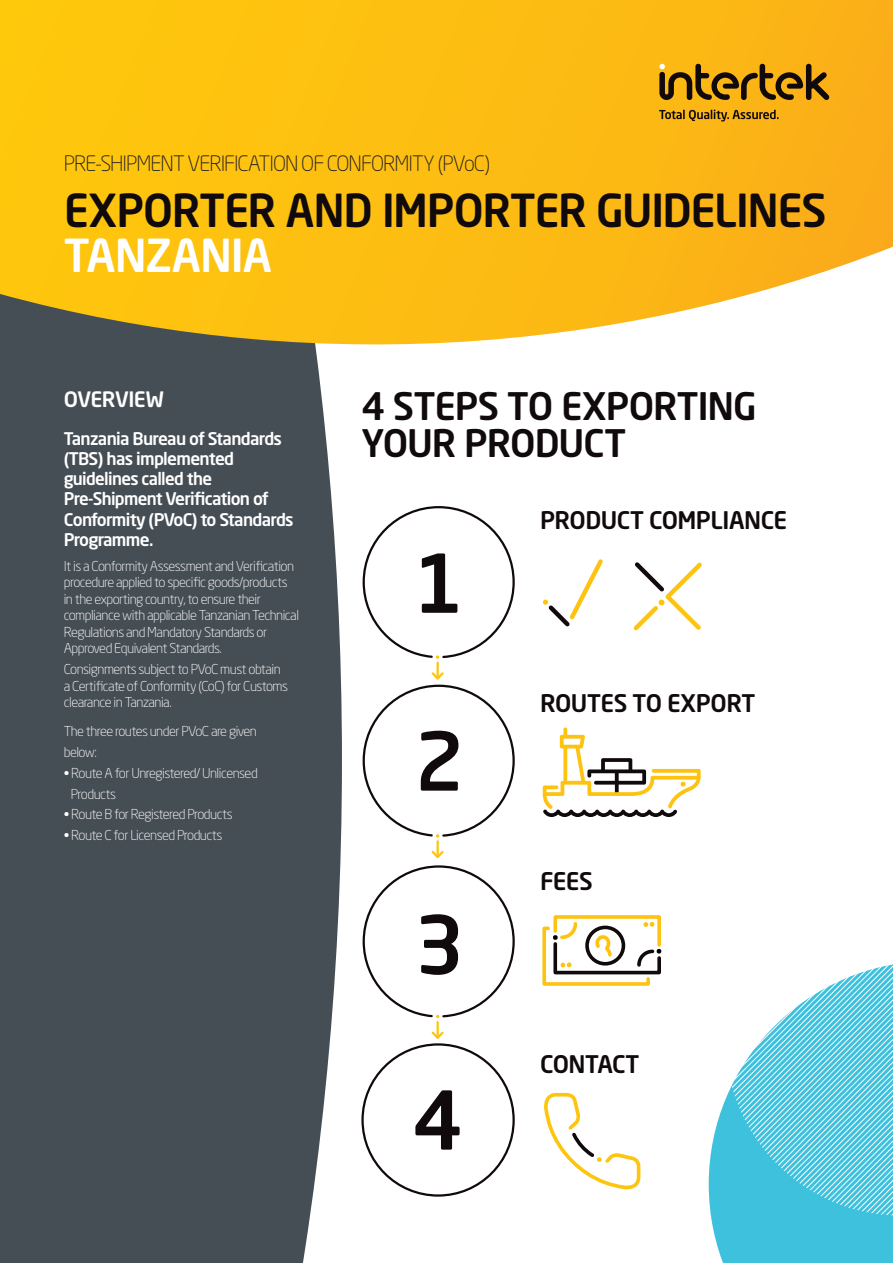
<style>
.page{position:relative;width:893px;height:1263px;background:#fff}
.page>*{position:absolute;margin:0;border:0;box-sizing:border-box;transform-origin:0 0}
.t1{font:500 45px "Neo Sans Std";letter-spacing:-.03em;color:#110a0c}
.t2{font:500 45px "Neo Sans Std";letter-spacing:-.02em;color:#fff}
.t3{font:500 37.5px/37.5px "Neo Sans Std";letter-spacing:-.025em;color:#110a0c}
.t4{font:500 24px "Neo Sans Std";letter-spacing:-.025em;color:#110a0c}
.t5{font:300 21px "Neo Sans Std";letter-spacing:-.045em;color:#231f20}
.t6{font:500 21px "Neo Sans Std";letter-spacing:-.03em;color:#fff}
.t7{font:500 17.25px/20.2px "Neo Sans Std";letter-spacing:-.04em;color:#fff}
.t8{font:300 13.5px/16.5px "Neo Sans Std";letter-spacing:-.04em;color:#fff}
</style>
<div class="page">
<div style="left:0;top:374px;width:342px;height:889px;background:#464e55"></div>
<svg style="left:0;top:0;width:893px;height:374px;background:#f4be2d"></svg>
<svg style="left:659px;top:64px;width:170px;height:36px;background:#a17312"></svg>
<svg style="left:659px;top:110px;width:120px;height:12px"></svg>
<svg style="left:709px;top:1098px;width:184px;height:165px;background:#4cc5df"></svg>
<svg style="left:726px;top:964px;width:167px;height:251px"></svg>
<svg style="left:415px;top:1090px;width:45px;height:60px"></svg>
<svg style="left:544px;top:1093px;width:96px;height:96px"></svg>
<svg style="left:543px;top:727px;width:158px;height:90px"></svg>
<svg style="left:542px;top:915px;width:120px;height:71px"></svg>
<svg style="left:543px;top:559px;width:60px;height:68px"></svg>
<svg style="left:633px;top:562px;width:69px;height:69px"></svg>
<svg style="left:362px;top:506px;width:153px;height:533px"></svg>
<h3 class="t5" style="left:64px;top:151px;width:428px">PRE-SHIPMENT VERIFICATION OF CONFORMITY (PVoC)</h3>
<h1 class="t1" style="left:64px;top:182px;width:764px">EXPORTER AND IMPORTER GUIDELINES</h1>
<h1 class="t2" style="left:64px;top:227px;width:210px">TANZANIA</h1>
<h3 class="t6" style="left:64px;top:386px;width:102px">OVERVIEW</h3>
<p class="t7" style="left:64px;top:428px;width:231px">Tanzania Bureau of Standards (TBS) has implemented guidelines called the<br>Pre-Shipment Verification of<br>Conformity (PVoC) to Standards<br>Programme.</p>
<p class="t8" style="left:64px;top:557px;width:237px">It is a Conformity Assessment and Verification procedure applied to specific goods/products in the exporting country, to ensure their compliance with applicable Tanzanian Technical Regulations and Mandatory Standards or Approved Equivalent Standards.</p>
<p class="t8" style="left:64px;top:661px;width:226px">Consignments subject to PVoC must obtain a Certificate of Conformity (CoC) for Customs clearance in Tanzania.</p>
<p class="t8" style="left:64px;top:721px;width:195px;line-height:20.7px">The three routes under PVoC are given below:</p>
<p class="t8" style="left:71px;top:762px;width:188px;line-height:20.7px;text-indent:-7px">• Route A for Unregistered/ Unlicensed<br>Products</p>
<p class="t8" style="left:64px;top:806px;width:170px">• Route B for Registered Products</p>
<p class="t8" style="left:64px;top:827px;width:160px">• Route C for Licensed Products</p>
<h2 class="t3" style="left:361px;top:386px;width:397px">4 STEPS TO EXPORTING<br>YOUR PRODUCT</h2>
<h3 class="t4" style="left:540px;top:505px;width:249px">PRODUCT COMPLIANCE</h3>
<h3 class="t4" style="left:540px;top:687px;width:217px">ROUTES TO EXPORT</h3>
<h3 class="t4" style="left:540px;top:866px;width:54px">FEES</h3>
<h3 class="t4" style="left:540px;top:1049px;width:101px">CONTACT</h3>
</div>
